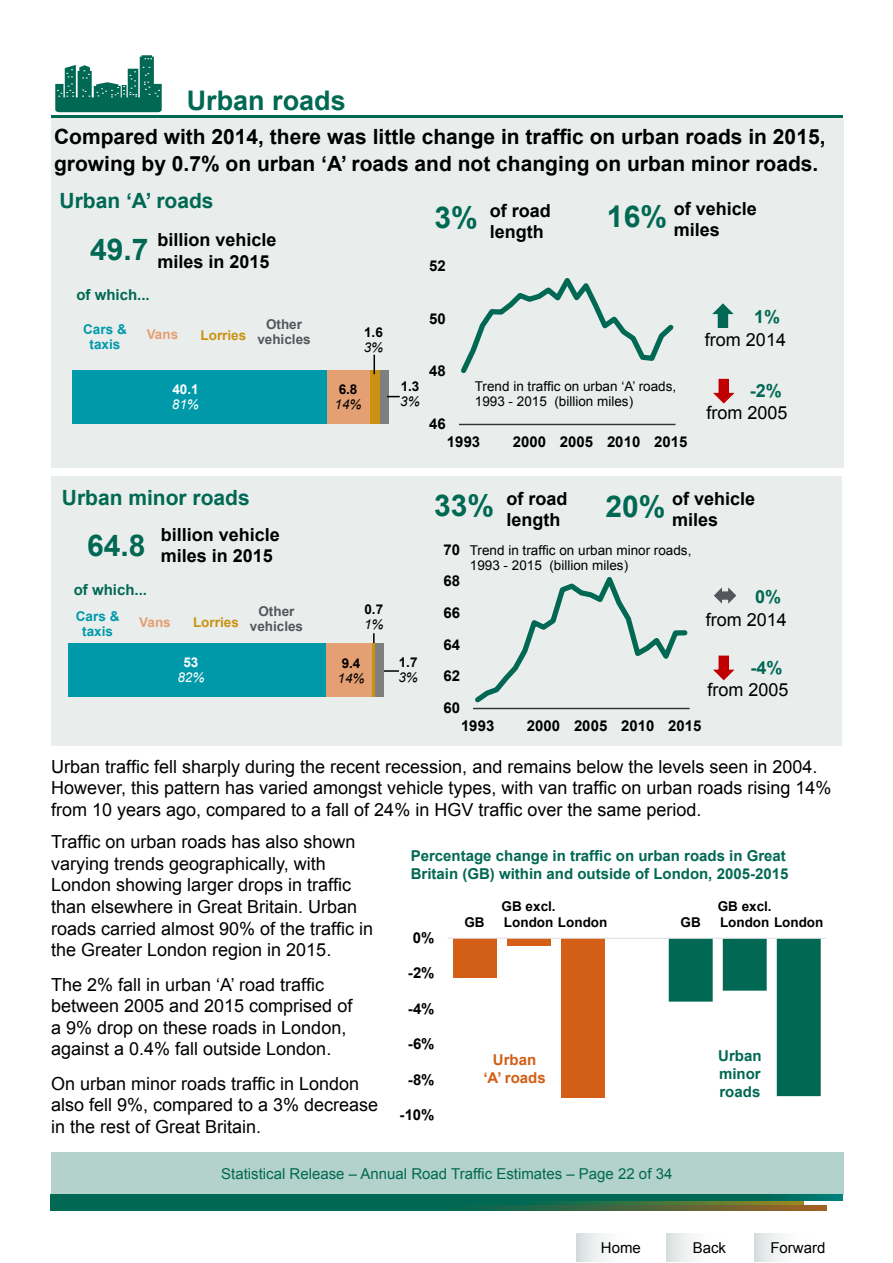
<style>
.page{position:relative;width:893px;height:1263px;background:#fff}
.page>*{position:absolute;margin:0;border:0;box-sizing:border-box;transform-origin:0 0}
.t1{font:700 30px "Arial";color:#006853}
.t2{font:700 27px "Arial";color:#006853}
.t3{font:700 21px/27px "Arial";color:#000}
.t4{font:700 21px "Arial";color:#006853}
.t5{font:18px/21.6px "Arial";color:#000}
.t6{font:700 18px/21px "Arial";color:#000}
.t7{font:700 18px "Arial";color:#006853}
.t8{font:700 15px/18px "Arial";color:#006853}
.t9{font:700 15px "Arial";color:#000}
.t10{font:15px "Arial";color:#006853}
.t11{font:15px "Arial";color:#000}
.t12{font:700 15px/18px "Arial";color:#d25f15;text-align:center}
.t13{font:13.5px/15px "Arial";color:#000}
.t14{font:700 13.5px/15.5px "Arial";color:#000}
.t15{font:700 13.5px/15px "Arial";color:#54565b;text-align:center}
.t16{font:700 13.5px/15px "Arial";color:#0099a9;text-align:center}
.t17{font:700 13.5px "Arial";color:#c99212}
.t18{font:italic 13.5px "Arial";color:#000}
.t19{font:700 13.5px "Arial";color:#e49f73}
.t20{font:700 13.5px "Arial";color:#fff}
.t21{font:italic 13.5px "Arial";color:#fff}
.s1{font-size:30px;color:#006853}
</style>
<div class="page">
<div style="left:51px;top:1152px;width:792px;height:43px;background:#b3d2cb"></div>
<svg style="left:50px;top:1200px;width:753px;height:6px;background:#176b4b"></svg>
<svg style="left:50px;top:1206px;width:777px;height:5px;background:#256647"></svg>
<svg style="left:50px;top:1195px;width:792px;height:5px;background:#006955"></svg>
<hr style="left:51px;top:115px;width:792px;height:3px;background:#006853">
<svg style="left:55px;top:55px;width:107px;height:57px"></svg>
<div style="left:51px;top:476px;width:791px;height:270px;background:#e9eeed"></div>
<svg style="left:714px;top:587px;width:21px;height:16px"></svg>
<svg style="left:373px;top:633px;width:2px;height:10px"></svg>
<svg style="left:384px;top:670px;width:15px;height:2px"></svg>
<div style="left:51px;top:118px;width:792px;height:349px;background:#e9eeed"></div>
<hr style="left:459px;top:424px;width:216px;height:1px;background:#323437">
<svg style="left:461px;top:278px;width:213px;height:96px"></svg>
<div style="left:72px;top:370px;width:255px;height:54px;background:#0099a9"></div>
<div style="left:327px;top:370px;width:44px;height:54px;background:#e49f73"></div>
<div style="left:371px;top:370px;width:10px;height:54px;background:#c99212"></div>
<div style="left:381px;top:370px;width:8px;height:54px;background:#7f7f7f"></div>
<svg style="left:712px;top:303px;width:22px;height:25px"></svg>
<svg style="left:713px;top:379px;width:21px;height:24px"></svg>
<svg style="left:713px;top:656px;width:21px;height:24px"></svg>
<svg style="left:387px;top:396px;width:13px;height:1px"></svg>
<svg style="left:373px;top:355px;width:2px;height:19px"></svg>
<hr style="left:473px;top:708px;width:217px;height:1px;background:#323437">
<svg style="left:475px;top:577px;width:213px;height:126px"></svg>
<div style="left:68px;top:643px;width:259px;height:54px;background:#0099a9"></div>
<div style="left:327px;top:643px;width:45px;height:54px;background:#e49f73"></div>
<svg style="left:372px;top:643px;width:4px;height:54px"></svg>
<div style="left:376px;top:643px;width:8px;height:54px;background:#7f7f7f"></div>
<div style="left:453px;top:938px;width:43px;height:40px;background:#d25f15"></div>
<div style="left:507px;top:938px;width:43px;height:7px;background:#d25f15"></div>
<div style="left:561px;top:938px;width:44px;height:160px;background:#d25f15"></div>
<svg style="left:669px;top:939px;width:152px;height:157px"></svg>
<hr style="left:447px;top:938px;width:379px;height:1px;background:#dfe0e2">
<div style="left:754px;top:1234px;width:88px;height:28px;background:linear-gradient(to right,#e5eaea,#fff)"></div>
<div style="left:665px;top:1234px;width:89px;height:28px;background:linear-gradient(to right,#e4eae9,#fff)"></div>
<div style="left:577px;top:1234px;width:88px;height:28px;background:linear-gradient(to right,#e5eae9,#fff)"></div>
<h1 class="t2" style="left:187px;top:82px;width:161px">Urban roads</h1>
<h2 class="t3" style="left:54px;top:123px;width:773px">Compared with 2014, there was little change in traffic on urban roads in 2015, growing by 0.7% on urban ‘A’ roads and not changing on urban minor roads.</h2>
<p class="t4" style="left:60px;top:187px;width:156px">Urban ‘A’ roads</p>
<p class="t6" style="left:157px;top:230px;width:121px">billion vehicle miles in 2015</p>
<h1 class="t1" style="left:90px;top:229px;width:60px">49.7</h1>
<p class="t8" style="left:76px;top:286px;width:75px">of which...</p>
<p class="t16" style="left:83px;top:322px;width:45px">Cars &amp; taxis</p>
<p class="t19" style="left:147px;top:326px;width:33px">Vans</p>
<p class="t17" style="left:201px;top:326px;width:47px">Lorries</p>
<p class="t15" style="left:257px;top:317px;width:55px">Other vehicles</p>
<p class="t20" style="left:172px;top:380px;width:28px">40.1</p>
<p class="t21" style="left:172px;top:395px;width:29px">81%</p>
<p class="t14" style="left:364px;top:325px;width:20px">1.6</p>
<p class="t18" style="left:364px;top:339px;width:21px">3%</p>
<p class="t14" style="left:339px;top:382px;width:20px">6.8</p>
<p class="t18" style="left:335px;top:395px;width:29px">14%</p>
<p class="t6" style="left:490px;top:201px;width:63px;text-indent:-55px"><span class="s1">3%</span> of road length</p>
<p class="t6" style="left:674px;top:199px;width:85px;text-indent:-67px"><span class="s1">16%</span> of vehicle miles</p>
<p class="t9" style="left:429px;top:256px;width:18px">52</p>
<p class="t9" style="left:429px;top:308px;width:18px">50</p>
<p class="t14" style="left:401px;top:379px;width:20px">1.3</p>
<p class="t18" style="left:400px;top:392px;width:21px">3%</p>
<p class="t9" style="left:429px;top:361px;width:18px">48</p>
<p class="t9" style="left:429px;top:414px;width:18px">46</p>
<p class="t13" style="left:475px;top:379px;width:203px">Trend in traffic on urban ‘A’ roads,<br>1993 - 2015 (billion miles)</p>
<p class="t9" style="left:447px;top:432px;width:35px">1993</p>
<p class="t9" style="left:513px;top:432px;width:176px">2000 2005 2010 2015</p>
<p class="t7" style="left:754px;top:305px;width:28px">1%</p>
<p class="t5" style="left:705px;top:329px;width:83px">from 2014</p>
<p class="t7" style="left:750px;top:378px;width:34px">-2%</p>
<p class="t5" style="left:707px;top:402px;width:83px">from 2005</p>
<p class="t4" style="left:62px;top:483px;width:189px">Urban minor roads</p>
<p class="t6" style="left:87px;top:525px;width:194px;text-indent:73px">billion vehicle<br><sup>64.8</sup> miles in 2015</p>
<p class="t8" style="left:74px;top:581px;width:75px">of which...</p>
<p class="t16" style="left:76px;top:609px;width:45px">Cars &amp; taxis</p>
<p class="t19" style="left:139px;top:613px;width:33px">Vans</p>
<p class="t17" style="left:193px;top:613px;width:47px">Lorries</p>
<p class="t15" style="left:250px;top:604px;width:55px">Other vehicles</p>
<p class="t14" style="left:364px;top:601px;width:20px">0.7</p>
<p class="t18" style="left:364px;top:615px;width:21px">1%</p>
<p class="t6" style="left:506px;top:489px;width:63px;text-indent:-72px"><span class="s1">33%</span> of road length</p>
<p class="t6" style="left:672px;top:489px;width:85px;text-indent:-67px"><span class="s1">20%</span> of vehicle miles</p>
<p class="t9" style="left:443px;top:539px;width:18px">70</p>
<p class="t9" style="left:443px;top:571px;width:18px">68</p>
<p class="t9" style="left:443px;top:603px;width:18px">66</p>
<p class="t13" style="left:470px;top:543px;width:223px">Trend in traffic on urban minor roads,<br>1993 - 2015 (billion miles)</p>
<p class="t7" style="left:755px;top:585px;width:28px">0%</p>
<p class="t5" style="left:706px;top:609px;width:83px">from 2014</p>
<p class="t9" style="left:443px;top:634px;width:18px">64</p>
<p class="t20" style="left:183px;top:653px;width:17px">53</p>
<p class="t21" style="left:177px;top:668px;width:29px">82%</p>
<p class="t14" style="left:342px;top:656px;width:20px">9.4</p>
<p class="t18" style="left:338px;top:669px;width:29px">14%</p>
<p class="t14" style="left:399px;top:655px;width:20px">1.7</p>
<p class="t18" style="left:398px;top:668px;width:21px">3%</p>
<p class="t9" style="left:443px;top:666px;width:18px">62</p>
<p class="t7" style="left:750px;top:655px;width:34px">-4%</p>
<p class="t5" style="left:707px;top:679px;width:83px">from 2005</p>
<p class="t9" style="left:443px;top:698px;width:18px">60</p>
<p class="t9" style="left:461px;top:716px;width:35px">1993</p>
<p class="t9" style="left:527px;top:716px;width:176px">2000 2005 2010 2015</p>
<p class="t5" style="left:51px;top:756px;width:782px">Urban traffic fell sharply during the recent recession, and remains below the levels seen in 2004.<br>However, this pattern has varied amongst vehicle types, with van traffic on urban roads rising 14% from 10 years ago, compared to a fall of 24% in HGV traffic over the same period.</p>
<p class="t5" style="left:51px;top:831px;width:324px">Traffic on urban roads has also shown varying trends geographically, with London showing larger drops in traffic than elsewhere in Great Britain. Urban roads carried almost 90% of the traffic in the Greater London region in 2015.</p>
<p class="t5" style="left:51px;top:973px;width:303px">The 2% fall in urban ‘A’ road traffic between 2005 and 2015 comprised of a 9% drop on these roads in London, against a 0.4% fall outside London.</p>
<p class="t5" style="left:51px;top:1073px;width:329px">On urban minor roads traffic in London also fell 9%, compared to a 3% decrease in the rest of Great Britain.</p>
<p class="t8" style="left:411px;top:847px;width:379px">Percentage change in traffic on urban roads in Great<br>Britain (GB) within and outside of London, 2005-2015</p>
<p class="t14" style="left:502px;top:899px;width:107px">GB excl.<br>London London</p>
<p class="t14" style="left:718px;top:899px;width:107px">GB excl.<br>London London</p>
<p class="t14" style="left:464px;top:914px;width:22px">GB</p>
<p class="t14" style="left:681px;top:914px;width:22px">GB</p>
<p class="t9" style="left:413px;top:928px;width:23px">0%</p>
<p class="t9" style="left:408px;top:963px;width:28px">-2%</p>
<p class="t9" style="left:408px;top:999px;width:28px">-4%</p>
<p class="t9" style="left:408px;top:1034px;width:28px">-6%</p>
<p class="t12" style="left:483px;top:1051px;width:64px">Urban ‘A’ roads</p>
<p class="t8" style="left:718px;top:1047px;width:45px;text-align:justify">Urban minor roads</p>
<p class="t9" style="left:408px;top:1069px;width:28px">-8%</p>
<p class="t9" style="left:400px;top:1105px;width:36px">-10%</p>
<p class="t10" style="left:221px;top:1164px;width:453px">Statistical Release – Annual Road Traffic Estimates – Page 22 of 34</p>
<p class="t11" style="left:601px;top:1238px;width:42px">Home</p>
<p class="t11" style="left:693px;top:1238px;width:35px">Back</p>
<p class="t11" style="left:770px;top:1238px;width:57px">Forward</p>
</div>
